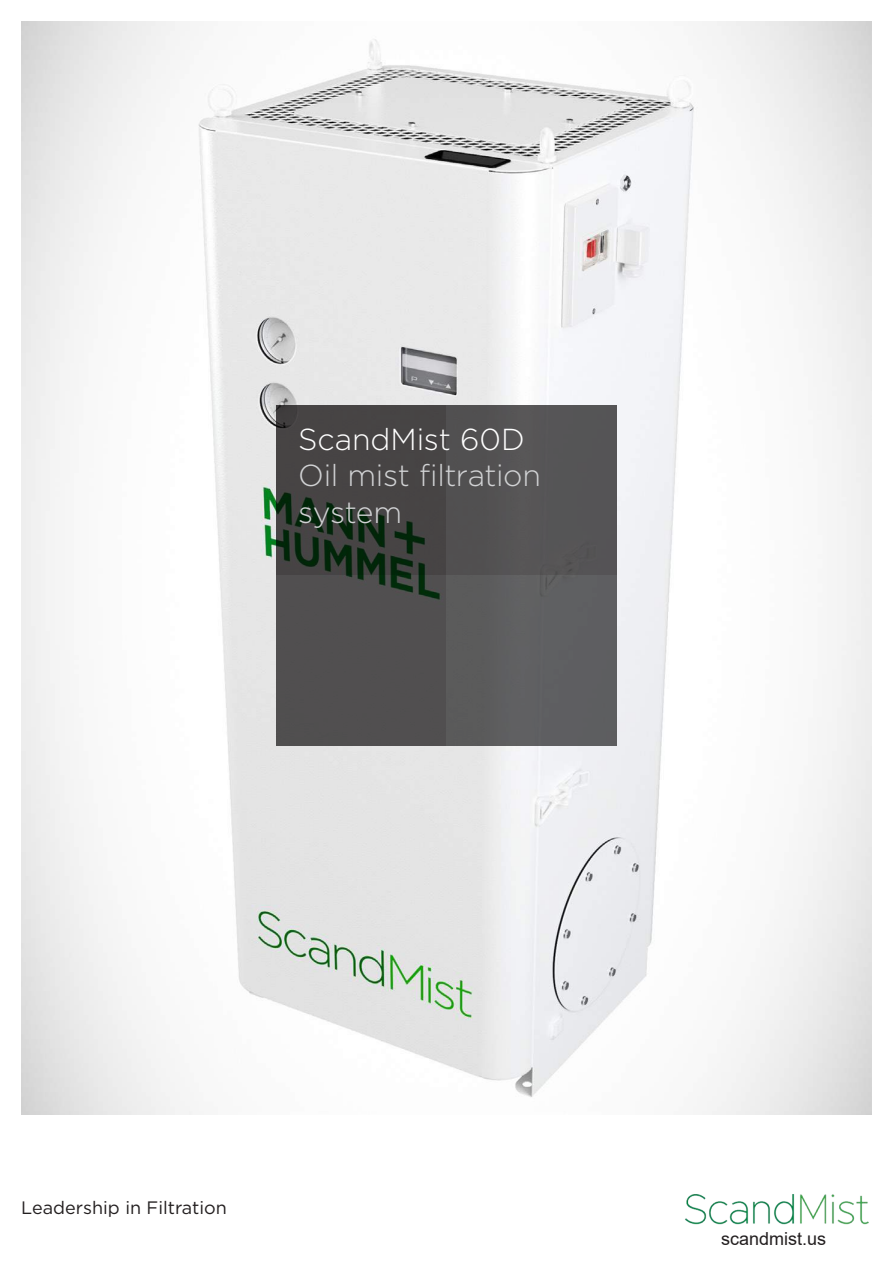
<style>
.page{position:relative;width:893px;height:1263px;background:#fff}
.page>*{position:absolute;margin:0;border:0;box-sizing:border-box;transform-origin:0 0}
.t1{font:300 30.3px/36.3px "Gotham";letter-spacing:-.01em;color:#d1d2d4}
.t2{font:300 30.3px "Gotham";color:#fff}
.t3{font:18px "Gotham";color:#231f20}
.t4{font:18px "Arial";color:#231f20}
</style>
<div class="page">
<img style="left:21px;top:21px;width:851px;height:1093px">
<svg style="left:276px;top:405px;width:170px;height:170px;background:#3c3f3b"></svg>
<div style="left:446px;top:405px;width:171px;height:170px;background:#555456"></div>
<div style="left:276px;top:575px;width:170px;height:170px;background:#514f50"></div>
<div style="left:446px;top:575px;width:171px;height:170px;background:#5e5e61"></div>
<img style="left:685px;top:1194px;width:184px;height:31px">
<p class="t2" style="left:298px;top:420px;width:228px">ScandMist 60D</p>
<p class="t1" style="left:298px;top:457px;width:244px">Oil mist filtration system</p>
<p class="t3" style="left:21px;top:1196px;width:207px">Leadership in Filtration</p>
<p class="t4" style="left:721px;top:1226px;width:107px">scandmist.us</p>
</div>
